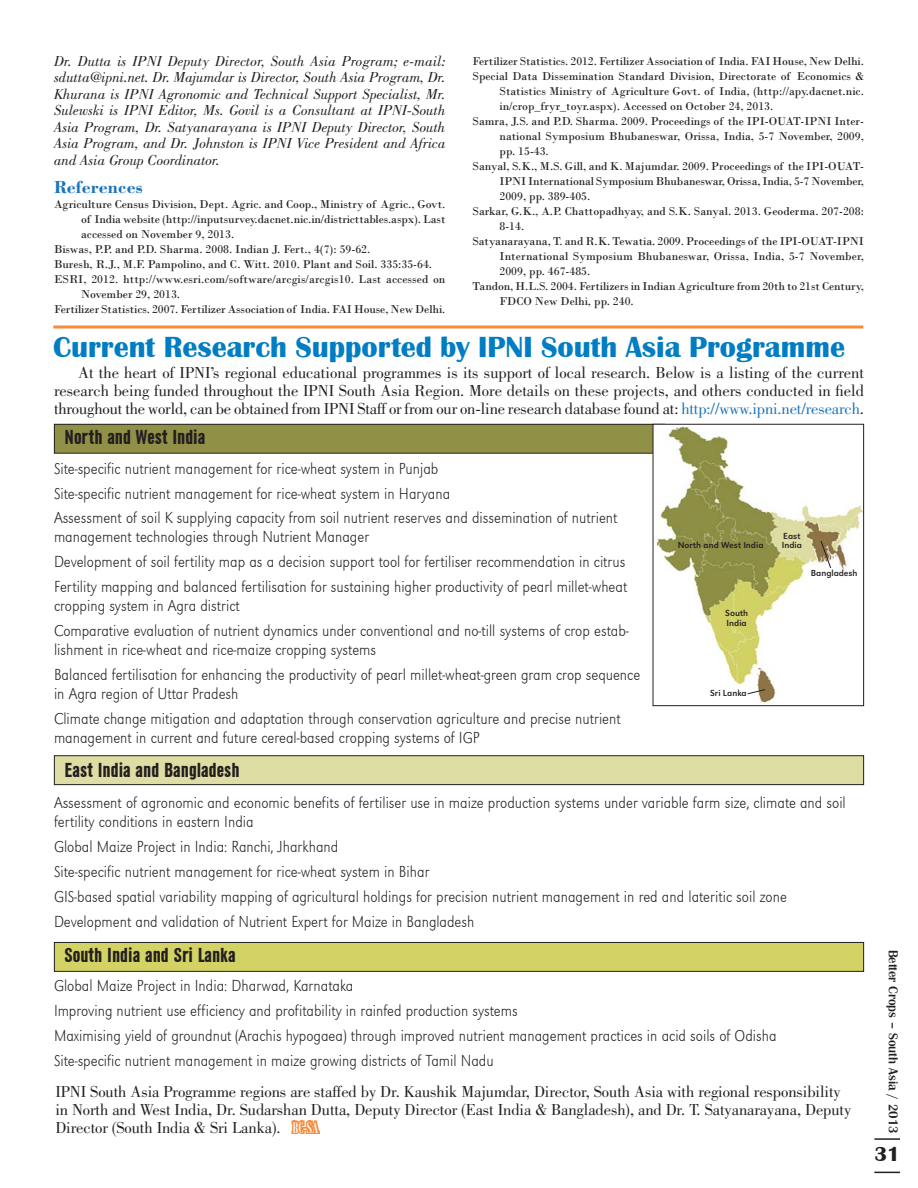
<style>
.page{position:relative;width:918px;height:1188px;background:#fff}
.page>*{position:absolute;margin:0;border:0;box-sizing:border-box;transform-origin:0 0}
.t1{font:700 30px "Britannic T";color:#007dc3}
.t2{font:21px "URW Grotesk T Bol Con";color:#231f20}
.t3{font:700 21px "Britannic T";color:#231f20}
.t4{font:700 18px "Bodoni";color:#1b75bc}
.t5{font:16.5px/24.9px "URW Grotesk T Ext Lig Ext Nar";color:#231f20}
.t6{font:16.5px/18px "Bodoni";letter-spacing:-.005em;color:#231f20;text-align:justify}
.t7{font:italic 15px/16.5px "Bodoni";color:#231f20;text-align:justify}
.t8{font:500 13.5px "Britannic T";color:#231f20}
.t9{font:12px "Bodoni";color:#231f20}
.t10{font:9.15px/9.1px "URW Grotesk T";color:#231f20}
.s1{color:#1b75bc}
.s2{font-family:"Bodoni MT Condensed";color:#f68c3d}
.s3{font-family:"Bodoni MT Condensed";color:#fff}
</style>
<div class="page">
<hr style="left:874px;top:1138px;width:26px;height:2px;background:#231f20">
<svg style="left:874px;top:1172px;width:26px;height:1px"></svg>
<hr style="left:53px;top:326px;width:810px;height:2px;background:#f68c3d">
<div style="left:54px;top:756px;width:810px;height:29px;background:#dedda3"></div>
<div style="left:54px;top:755px;width:810px;height:30px;border:1px solid #231f20"></div>
<div style="left:54px;top:942px;width:810px;height:29px;background:#d3d265"></div>
<div style="left:54px;top:942px;width:810px;height:30px;border:1px solid #231f20"></div>
<div style="left:54px;top:424px;width:610px;height:29px;background:#909146"></div>
<div style="left:54px;top:424px;width:611px;height:30px;border:1px solid #231f20"></div>
<img style="left:655px;top:426px;width:207px;height:277px">
<svg style="left:747px;top:689px;width:19px;height:6px"></svg>
<svg style="left:820px;top:540px;width:11px;height:29px"></svg>
<div style="left:653px;top:424px;width:211px;height:282px;border:1px solid #231f20"></div>
<p class="t7" style="left:54px;top:54px;width:393px">Dr. Dutta is IPNI Deputy Director, South Asia Program; e-mail: sdutta@ipni.net. Dr. Majumdar is Director, South Asia Program, Dr.<br>Khurana is IPNI Agronomic and Technical Support Specialist, Mr.<br>Sulewski is IPNI Editor, Ms. Govil is a Consultant at IPNI-South Asia Program, Dr. Satyanarayana is IPNI Deputy Director, South Asia Program, and Dr. Johnston is IPNI Vice President and Africa and Asia Group Coordinator.</p>
<p class="t4" style="left:54px;top:181px;width:90px">References</p>
<p class="t9" style="left:54px;top:197px;width:393px">Agriculture Census Division, Dept. Agric. and Coop., Ministry of Agric., Govt.</p>
<p class="t9" style="left:81px;top:212px;width:366px">of India website (http://inputsurvey.dacnet.nic.in/districttables.aspx). Last</p>
<p class="t9" style="left:81px;top:227px;width:155px">accessed on November 9, 2013.</p>
<p class="t9" style="left:54px;top:242px;width:318px">Biswas, P.P. and P.D. Sharma. 2008. Indian J. Fert., 4(7): 59-62.</p>
<p class="t9" style="left:54px;top:257px;width:380px">Buresh, R.J., M.F. Pampolino, and C. Witt. 2010. Plant and Soil. 335:35-64.</p>
<p class="t9" style="left:54px;top:272px;width:393px">ESRI, 2012. http://www.esri.com/software/arcgis/arcgis10. Last accessed on</p>
<p class="t9" style="left:81px;top:287px;width:101px">November 29, 2013.</p>
<p class="t9" style="left:54px;top:302px;width:393px">Fertilizer Statistics. 2007. Fertilizer Association of India. FAI House, New Delhi.</p>
<p class="t9" style="left:472px;top:54px;width:393px">Fertilizer Statistics. 2012. Fertilizer Association of India. FAI House, New Delhi.</p>
<p class="t9" style="left:472px;top:69px;width:393px">Special Data Dissemination Standard Division, Directorate of Economics &amp;</p>
<p class="t9" style="left:500px;top:84px;width:366px">Statistics Ministry of Agriculture Govt. of India, (http://apy.dacnet.nic.</p>
<p class="t9" style="left:500px;top:99px;width:275px">in/crop_fryr_toyr.aspx). Accessed on October 24, 2013.</p>
<p class="t9" style="left:472px;top:114px;width:393px">Samra, J.S. and P.D. Sharma. 2009. Proceedings of the IPI-OUAT-IPNI Inter-</p>
<p class="t9" style="left:500px;top:129px;width:366px">national Symposium Bhubaneswar, Orissa, India, 5-7 November, 2009,</p>
<p class="t9" style="left:500px;top:144px;width:51px">pp. 15-43.</p>
<p class="t9" style="left:472px;top:159px;width:393px">Sanyal, S.K., M.S. Gill, and K. Majumdar. 2009. Proceedings of the IPI-OUAT-</p>
<p class="t9" style="left:500px;top:174px;width:366px">IPNI International Symposium Bhubaneswar, Orissa, India, 5-7 November,</p>
<p class="t9" style="left:500px;top:189px;width:92px">2009, pp. 389-405.</p>
<p class="t9" style="left:472px;top:204px;width:393px">Sarkar, G.K., A.P. Chattopadhyay, and S.K. Sanyal. 2013. Geoderma. 207-208:</p>
<p class="t9" style="left:500px;top:219px;width:26px">8-14.</p>
<p class="t9" style="left:472px;top:234px;width:393px">Satyanarayana, T. and R.K. Tewatia. 2009. Proceedings of the IPI-OUAT-IPNI</p>
<p class="t9" style="left:500px;top:249px;width:366px">International Symposium Bhubaneswar, Orissa, India, 5-7 November,</p>
<p class="t9" style="left:500px;top:264px;width:92px">2009, pp. 467-485.</p>
<p class="t9" style="left:472px;top:279px;width:393px">Tandon, H.L.S. 2004. Fertilizers in Indian Agriculture from 20th to 21st Century,</p>
<p class="t9" style="left:500px;top:294px;width:136px">FDCO New Delhi, pp. 240.</p>
<h1 class="t1" style="left:53px;top:327px;width:793px">Current Research Supported by IPNI South Asia Programme</h1>
<p class="t6" style="left:54px;top:365px;width:812px;text-indent:24px">At the heart of IPNI’s regional educational programmes is its support of local research. Below is a listing of the current research being funded throughout the IPNI South Asia Region. More details on these projects, and others conducted in field throughout the world, can be obtained from IPNI Staff or from our on-line research database found at: <span class="s1">http://www.ipni.net/research</span>.</p>
<p class="t2" style="left:64px;top:424px;width:142px">North and West India</p>
<p class="t5" style="left:54px;top:455px;width:565px">Site-specific nutrient management for rice-wheat system in Punjab<br>Site-specific nutrient management for rice-wheat system in Haryana<br>Assessment of soil K supplying capacity from soil nutrient reserves and dissemination of nutrient</p>
<p class="t5" style="left:54px;top:524px;width:575px">management technologies through Nutrient Manager<br>Development of soil fertility map as a decision support tool for fertiliser recommendation in citrus<br>Fertility mapping and balanced fertilisation for sustaining higher productivity of pearl millet-wheat</p>
<p class="t5" style="left:54px;top:592px;width:576px">cropping system in Agra district<br>Comparative evaluation of nutrient dynamics under conventional and no-till systems of crop estab-</p>
<p class="t5" style="left:54px;top:636px;width:588px">lishment in rice-wheat and rice-maize cropping systems<br>Balanced fertilisation for enhancing the productivity of pearl millet-wheat-green gram crop sequence</p>
<p class="t5" style="left:54px;top:680px;width:568px">in Agra region of Uttar Pradesh<br>Climate change mitigation and adaptation through conservation agriculture and precise nutrient</p>
<p class="t5" style="left:54px;top:724px;width:427px">management in current and future cereal-based cropping systems of IGP</p>
<p class="t2" style="left:64px;top:757px;width:177px">East India and Bangladesh</p>
<p class="t10" style="left:678px;top:541px;width:87px">North and West India</p>
<p class="t10" style="left:782px;top:533px;width:22px">East<br>India</p>
<p class="t10" style="left:811px;top:570px;width:48px">Bangladesh</p>
<p class="t10" style="left:725px;top:610px;width:24px">South<br>India</p>
<p class="t10" style="left:710px;top:690px;width:38px">Sri Lanka</p>
<p class="t5" style="left:54px;top:792px;width:793px;line-height:18.9px">Assessment of agronomic and economic benefits of fertiliser use in maize production systems under variable farm size, climate and soil fertility conditions in eastern India</p>
<p class="t5" style="left:54px;top:833px;width:734px">Global Maize Project in India: Ranchi, Jharkhand<br>Site-specific nutrient management for rice-wheat system in Bihar<br>GIS-based spatial variability mapping of agricultural holdings for precision nutrient management in red and lateritic soil zone Development and validation of Nutrient Expert for Maize in Bangladesh</p>
<p class="t2" style="left:64px;top:942px;width:173px">South India and Sri Lanka</p>
<p class="t5" style="left:54px;top:972px;width:724px">Global Maize Project in India: Dharwad, Karnataka<br>Improving nutrient use efficiency and profitability in rainfed production systems<br>Maximising yield of groundnut (Arachis hypogaea) through improved nutrient management practices in acid soils of Odisha Site-specific nutrient management in maize growing districts of Tamil Nadu</p>
<p class="t6" style="left:55px;top:1084px;width:798px;text-align:left">IPNI South Asia Programme regions are staffed by Dr. Kaushik Majumdar, Director, South Asia with regional responsibility in North and West India, Dr. Sudarshan Dutta, Deputy Director (East India &amp; Bangladesh), and Dr. T. Satyanarayana, Deputy<br>Director (South India &amp; Sri Lanka). <span class="s2">B</span><span class="s3">C-SA</span></p>
<p class="t8" style="left:902px;top:950px;width:186px;rotate:90deg">Better Crops – South Asia / 2013</p>
<p class="t3" style="left:874px;top:1140px;width:27px">31</p>
</div>
